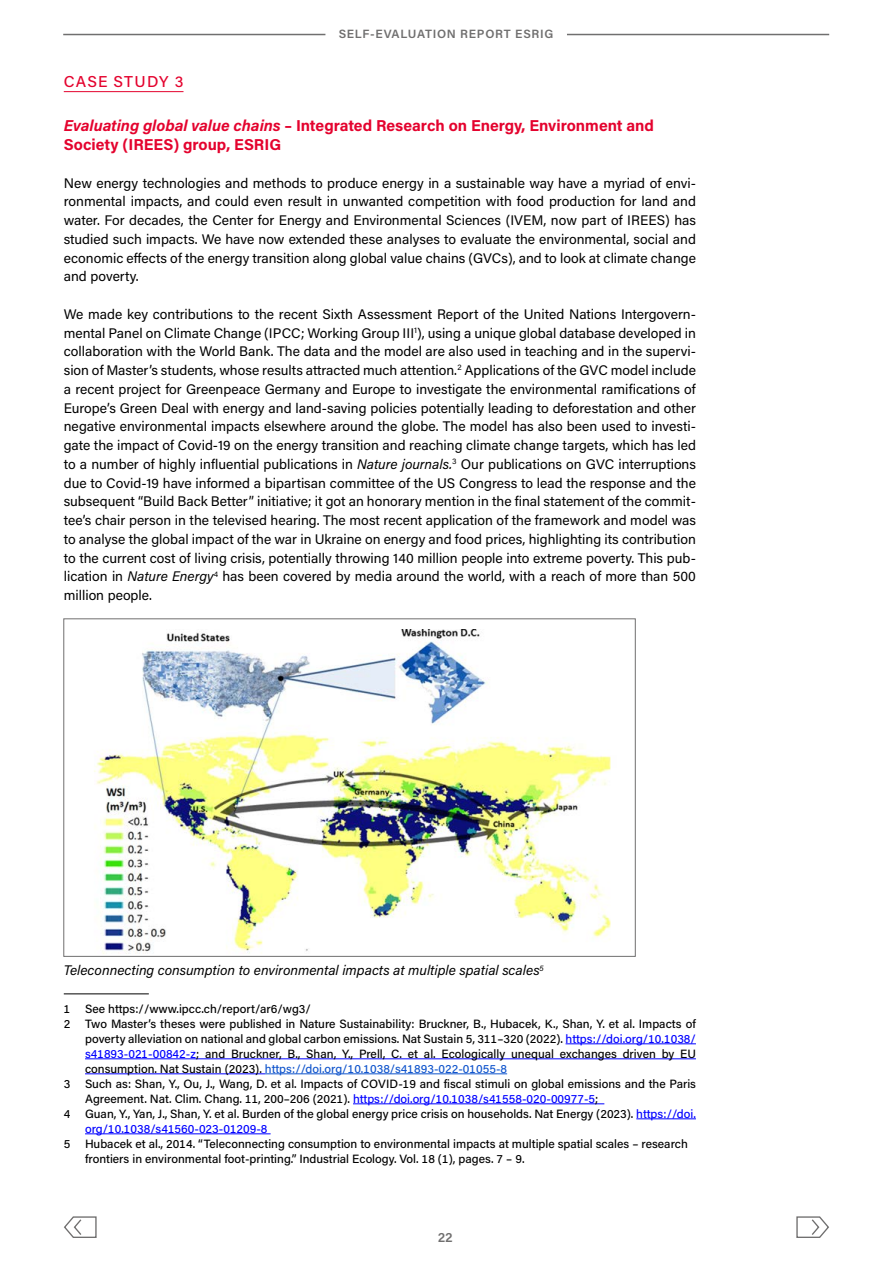
<style>
.page{position:relative;width:893px;height:1263px;background:#fff}
.page>*{position:absolute;margin:0;border:0;box-sizing:border-box;transform-origin:0 0}
.t1{font:700 15.75px/18.8px "Acumin Pro";color:#e4032e}
.t2{font:500 15.75px "Acumin Pro";letter-spacing:.065em;color:#e4032e}
.t3{font:13.8px/18.8px "Acumin Pro";color:#000;text-align:justify}
.t4{font:italic 13.8px "Acumin Pro";color:#000}
.t5{font:600 13.5px "Acumin Pro";color:#706f6f}
.t6{font:500 12px/15px "Acumin Pro";color:#000}
.t7{font:500 12px "Acumin Pro";color:#15c}
.t8{font:500 12px "Acumin Pro";color:#00f}
.t9{font:600 12px "Acumin Pro";letter-spacing:.06em;color:#706f6f}
.s1{font-style:italic}
.s2{color:#00f}
.s3{color:#000}
</style>
<div class="page">
<hr style="left:63px;top:34px;width:262px;height:1px;background:#706f6f">
<hr style="left:567px;top:34px;width:262px;height:1px;background:#706f6f">
<svg style="left:64px;top:1216px;width:33px;height:22px"></svg>
<svg style="left:796px;top:1216px;width:33px;height:22px"></svg>
<hr style="left:64px;top:91px;width:119px;height:1px;background:#e4032e">
<hr style="left:64px;top:993px;width:85px;height:1px;background:#000">
<hr style="left:566px;top:1043px;width:130px;height:1px;background:#00f">
<hr style="left:85px;top:1058px;width:611px;height:1px;background:#00f">
<hr style="left:85px;top:1073px;width:180px;height:1px;background:#00f">
<hr style="left:265px;top:1073px;width:242px;height:1px;background:#15c">
<hr style="left:353px;top:1103px;width:251px;height:1px;background:#00f">
<hr style="left:636px;top:1118px;width:60px;height:1px;background:#00f">
<hr style="left:85px;top:1133px;width:186px;height:1px;background:#00f">
<img style="left:94px;top:630px;width:517px;height:324px">
<p class="t9" style="left:339px;top:25px;width:216px">SELF-EVALUATION REPORT ESRIG</p>
<p class="t2" style="left:64px;top:71px;width:121px">CASE STUDY 3</p>
<p class="t1" style="left:64px;top:116px;width:592px"><span class="s1">Evaluating global value chains</span> – Integrated Research on Energy, Environment and<br>Society (IREES) group, ESRIG</p>
<p class="t3" style="left:64px;top:173px;width:634px">New energy technologies and methods to produce energy in a sustainable way have a myriad of envi&shy;ronmental impacts, and could even result in unwanted competition with food production for land and water. For decades, the Center for Energy and Environmental Sciences (IVEM, now part of IREES) has studied such impacts. We have now extended these analyses to evaluate the environmental, social and economic effects of the energy transition along global value chains (GVCs), and to look at climate change and poverty.</p>
<p class="t3" style="left:64px;top:304px;width:634px">We made key contributions to the recent Sixth Assessment Report of the United Nations Intergovern&shy;mental Panel on Climate Change (IPCC; Working Group III<sup>1</sup>), using a unique global database developed in collaboration with the World Bank. The data and the model are also used in teaching and in the supervi&shy;sion of Master’s students, whose results attracted much attention.<sup>2</sup> Applications of the GVC model include a recent project for Greenpeace Germany and Europe to investigate the environmental ramifications of Europe’s Green Deal with energy and land-saving policies potentially leading to deforestation and other negative environmental impacts elsewhere around the globe. The model has also been used to investi&shy;gate the impact of Covid-19 on the energy transition and reaching climate change targets, which has led to a number of highly influential publications in <span class="s1">Nature journals.</span><sup>3</sup> Our publications on GVC interruptions due to Covid-19 have informed a bipartisan committee of the US Congress to lead the response and the subsequent “Build Back Better” initiative; it got an honorary mention in the final statement of the commit&shy;tee’s chair person in the televised hearing. The most recent application of the framework and model was to analyse the global impact of the war in Ukraine on energy and food prices, highlighting its contribution to the current cost of living crisis, potentially throwing 140 million people into extreme poverty. This pub&shy;lication in <span class="s1">Nature Energy</span><sup>4</sup> has been covered by media around the world, with a reach of more than 500 million people.</p>
<p class="t4" style="left:64px;top:961px;width:481px">Teleconnecting consumption to environmental impacts at multiple spatial scales<sup>5</sup></p>
<p class="t6" style="left:64px;top:1000px;width:249px">1 See https://www.ipcc.ch/report/ar6/wg3/</p>
<p class="t6" style="left:64px;top:1015px;width:634px">2 Two Master’s theses were published in Nature Sustainability: Bruckner, B., Hubacek, K., Shan, Y. et al. Impacts of</p>
<p class="t6" style="left:85px;top:1030px;width:612px">poverty alleviation on national and global carbon emissions. Nat Sustain 5, 311–320 (2022). <span class="s2">https://doi.org/10.1038/</span></p>
<p class="t6" style="left:85px;top:1045px;width:612px"><span class="s2">s41893-021-00842-z</span>; and Bruckner, B., Shan, Y., Prell, C. et al. Ecologically unequal exchanges driven by EU</p>
<p class="t7" style="left:85px;top:1060px;width:424px"><span class="s3">consumption. Nat Sustain (2023).</span> https://doi.org/10.1038/s41893-022-01055-8</p>
<p class="t6" style="left:64px;top:1075px;width:634px">3 Such as: Shan, Y., Ou, J., Wang, D. et al. Impacts of COVID-19 and fiscal stimuli on global emissions and the Paris</p>
<p class="t6" style="left:85px;top:1090px;width:515px">Agreement. Nat. Clim. Chang. 11, 200–206 (2021). <span class="s2">https://doi.org/10.1038/s41558-020-00977-5</span>;</p>
<p class="t6" style="left:64px;top:1105px;width:634px">4 Guan, Y., Yan, J., Shan, Y. et al. Burden of the global energy price crisis on households. Nat Energy (2023). <span class="s2">https://doi.</span></p>
<p class="t8" style="left:85px;top:1120px;width:184px">org/10.1038/s41560-023-01209-8</p>
<p class="t6" style="left:85px;top:1135px;width:604px;text-indent:-21px">5 Hubacek et al., 2014. “Teleconnecting consumption to environmental impacts at multiple spatial scales – research frontiers in environmental foot-printing.” Industrial Ecology. Vol. 18 (1), pages. 7 – 9.</p>
<p class="t5" style="left:438px;top:1228px;width:17px">22</p>
</div>
